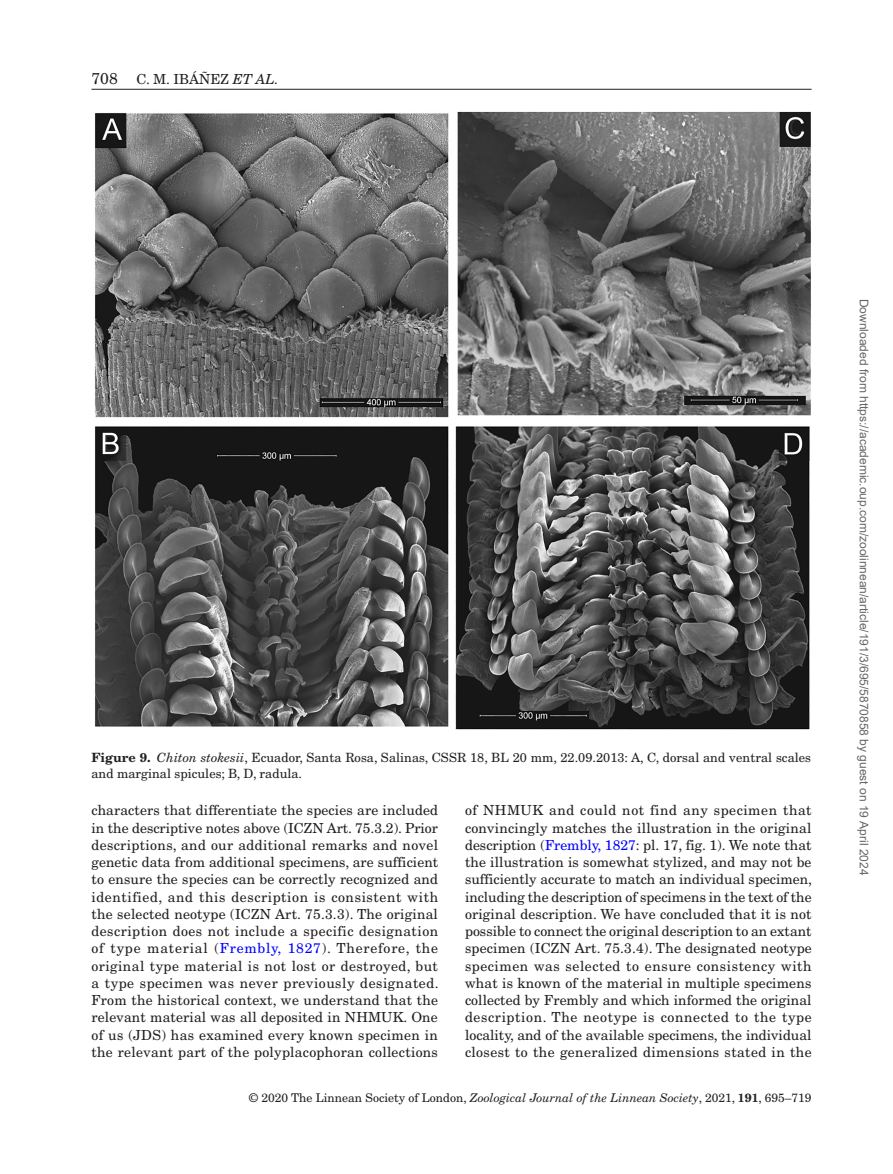
<style>
.page{position:relative;width:893px;height:1174px;background:#fff}
.page>*{position:absolute;margin:0;border:0;box-sizing:border-box;transform-origin:0 0}
.t1{font:13.8px/17.2px "New Century Schlbk";letter-spacing:.02em;color:#231f20;text-align:justify}
.t2{font:12.75px/16.5px "New Century Schlbk";letter-spacing:.005em;color:#231f20}
.t3{font:12px "Arial";color:#666}
.t4{font:12px "New Century Schlbk";color:#231f20}
.s1{font-size:15.75px}
.s2{font-style:italic}
.s3{font-weight:700}
.s4{color:#00f}
</style>
<div class="page">
<hr style="left:92px;top:89px;width:720px;height:1px;background:#231f20">
<img style="left:95px;top:111px;width:716px;height:619px">
<p class="t1" style="left:92px;top:70px;width:189px"><span class="s1">708</span> C. M. IBÁÑEZ <span class="s2">ET AL.</span></p>
<p class="t2" style="left:91px;top:748px;width:721px"><span class="s3">Figure 9.</span> <span class="s2">Chiton stokesii</span>, Ecuador, Santa Rosa, Salinas, CSSR 18, BL 20 mm, 22.09.2013: A, C, dorsal and ventral scales and marginal spicules; B, D, radula.</p>
<p class="t1" style="left:92px;top:801px;width:349px">characters that differentiate the species are included in the descriptive notes above (ICZN Art. 75.3.2). Prior descriptions, and our additional remarks and novel genetic data from additional specimens, are sufficient to ensure the species can be correctly recognized and identified, and this description is consistent with the selected neotype (ICZN Art. 75.3.3). The original description does not include a specific designation of type material (<span class="s4">Frembly, 1827</span>). Therefore, the original type material is not lost or destroyed, but a type specimen was never previously designated.<br>From the historical context, we understand that the relevant material was all deposited in NHMUK. One of us (JDS) has examined every known specimen in the relevant part of the polyplacophoran collections</p>
<p class="t1" style="left:465px;top:801px;width:349px">of NHMUK and could not find any specimen that convincingly matches the illustration in the original description (<span class="s4">Frembly, 1827</span>: pl. 17, fig. 1). We note that the illustration is somewhat stylized, and may not be sufficiently accurate to match an individual specimen, including the description of specimens in the text of the original description. We have concluded that it is not possible to connect the original description to an extant specimen (ICZN Art. 75.3.4). The designated neotype specimen was selected to ensure consistency with what is known of the material in multiple specimens collected by Frembly and which informed the original description. The neotype is connected to the type locality, and of the available specimens, the individual closest to the generalized dimensions stated in the</p>
<p class="t4" style="left:249px;top:1090px;width:564px">© 2020 The Linnean Society of London, <span class="s2">Zoological Journal of the Linnean Society</span>, 2021, <span class="s3">191</span>, 695–719</p>
<p class="t3" style="left:868px;top:298px;width:578px;rotate:90deg">Downloaded from https://academic.oup.com/zoolinnean/article/191/3/695/5870858 by guest on 19 April 2024</p>
</div>
